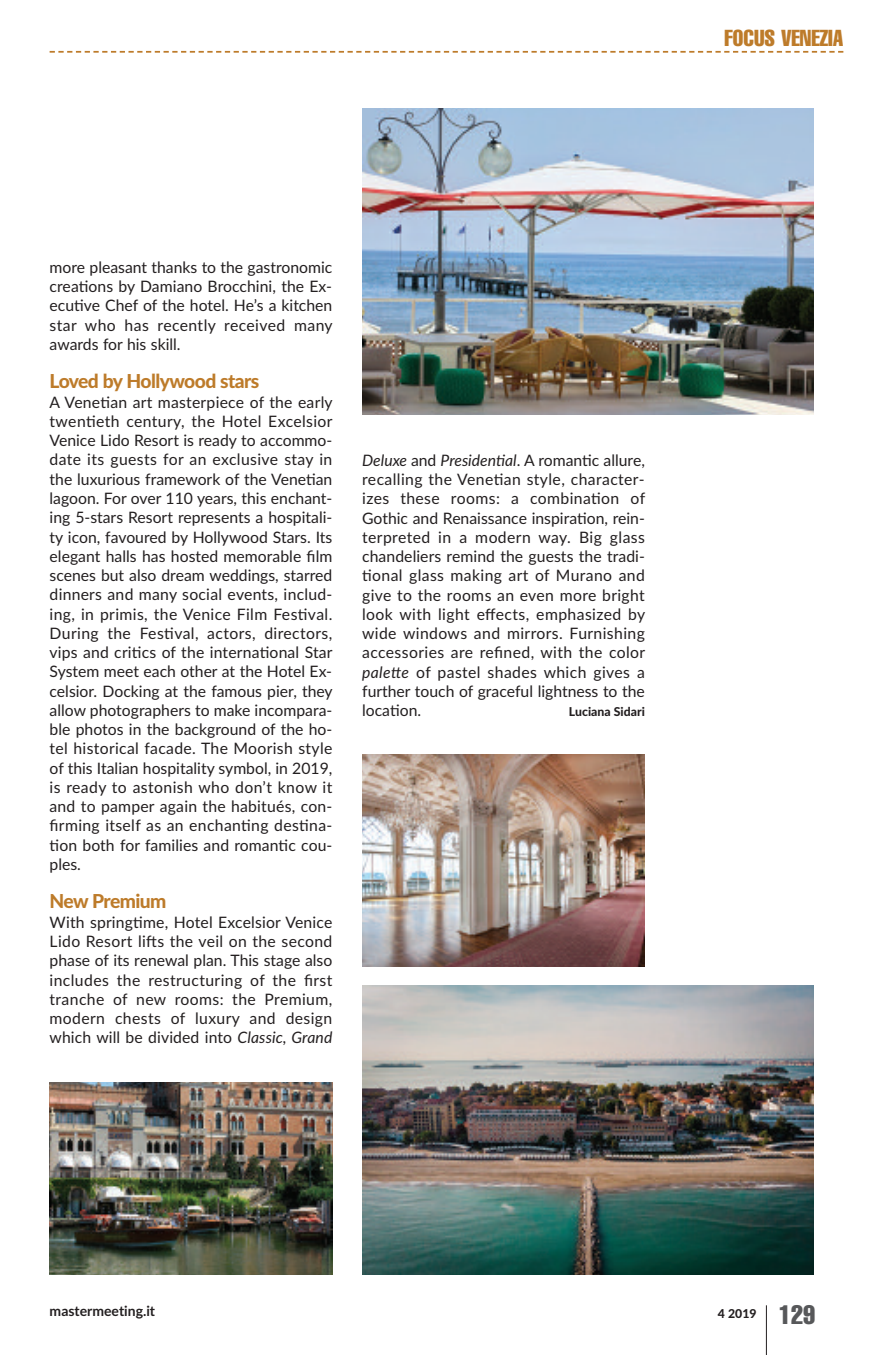
<style>
.page{position:relative;width:893px;height:1355px;background:#fff}
.page>*{position:absolute;margin:0;border:0;box-sizing:border-box;transform-origin:0 0}
.t1{font:extra-condensed 22.75px "Helvetica";color:#bd7b2a}
.t2{font:800 19.25px "Lato";letter-spacing:-.03em;color:#bd7b2a}
.t3{font:15.75px/19.2px "Lato";letter-spacing:.005em;color:#231f20;text-align:justify}
.t4{font:700 14px "Lato";color:#231f20}
.t5{font:800 12.25px "Lato";color:#231f20}
.s1{font-style:italic}
.s2{font-family:"Helvetica";font-weight:400;font-stretch:extra-condensed;font-size:26.25px;color:#57585a}
</style>
<div class="page">
<hr style="left:766px;top:1305px;width:1px;height:49px;background:#231f20">
<svg style="left:50px;top:51px;width:793px;height:2px"></svg>
<img style="left:362px;top:985px;width:452px;height:289px">
<img style="left:362px;top:108px;width:452px;height:307px">
<img style="left:50px;top:1082px;width:282px;height:192px">
<img style="left:362px;top:754px;width:283px;height:212px">
<h1 class="t1" style="left:724px;top:30px;width:120px">FOCUS VENEZIA</h1>
<p class="t3" style="left:50px;top:258px;width:285px">more pleasant thanks to the gastronomic creations by Damiano Brocchini, the Ex&shy;ecutive Chef of the hotel. He’s a kitchen star who has recently received many awards for his skill.</p>
<p class="t2" style="left:50px;top:370px;width:211px">Loved by Hollywood stars</p>
<p class="t3" style="left:50px;top:392px;width:285px">A Venetian art masterpiece of the early twentieth century, the Hotel Excelsior Venice Lido Resort is ready to accommo&shy;date its guests for an exclusive stay in the luxurious framework of the Venetian lagoon. For over 110 years, this enchant&shy;ing 5-stars Resort represents a hospitali&shy;ty icon, favoured by Hollywood Stars. Its elegant halls has hosted memorable film scenes but also dream weddings, starred dinners and many social events, includ&shy;ing, in primis, the Venice Film Festival.<br>During the Festival, actors, directors, vips and critics of the international Star System meet each other at the Hotel Ex&shy;celsior. Docking at the famous pier, they allow photographers to make incompara&shy;ble photos in the background of the ho&shy;tel historical facade. The Moorish style of this Italian hospitality symbol, in 2019, is ready to astonish who don’t know it and to pamper again the habitués, con&shy;firming itself as an enchanting destina&shy;tion both for families and romantic cou&shy;ples.</p>
<p class="t2" style="left:50px;top:890px;width:118px">New Premium</p>
<p class="t3" style="left:50px;top:912px;width:284px">With springtime, Hotel Excelsior Venice Lido Resort lifts the veil on the second phase of its renewal plan. This stage also includes the restructuring of the first tranche of new rooms: the Premium, modern chests of luxury and design which will be divided into <span class="s1">Classic, Grand</span></p>
<p class="t3" style="left:362px;top:450px;width:285px"><span class="s1">Deluxe</span> and <span class="s1">Presidential</span>. A romantic allure, recalling the Venetian style, character&shy;izes these rooms: a combination of Gothic and Renaissance inspiration, rein&shy;terpreted in a modern way. Big glass chandeliers remind the guests the tradi&shy;tional glass making art of Murano and give to the rooms an even more bright look with light effects, emphasized by wide windows and mirrors. Furnishing accessories are refined, with the color <span class="s1">palette</span> of pastel shades which gives a further touch of graceful lightness to the location.</p>
<p class="t5" style="left:569px;top:704px;width:77px">Luciana Sidari</p>
<p class="t4" style="left:50px;top:1302px;width:107px">mastermeeting.it</p>
<p class="t5" style="left:718px;top:1306px;width:99px">4 2019 <span class="s2">129</span></p>
</div>
